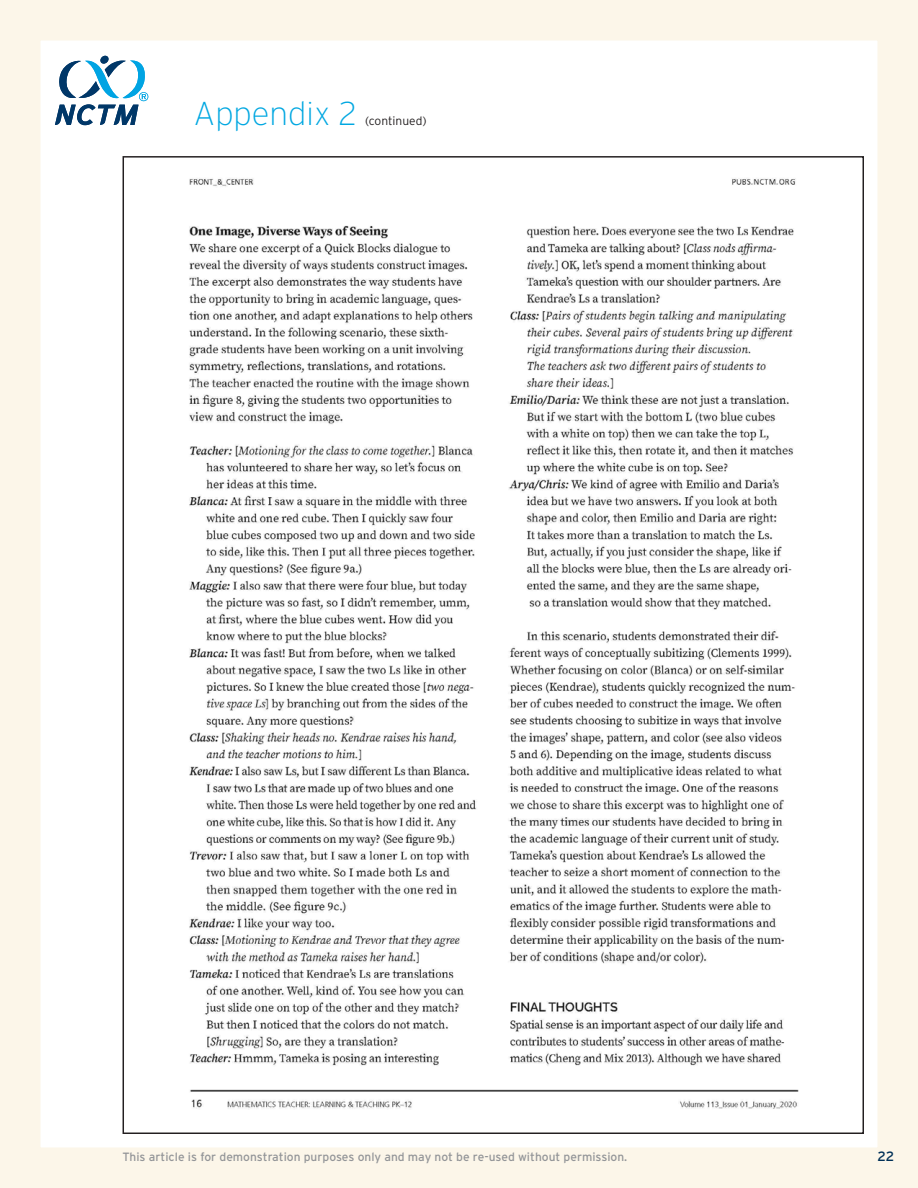
<style>
.page{position:relative;width:918px;height:1188px;background:#fff}
.page>*{position:absolute;margin:0;border:0;box-sizing:border-box;transform-origin:0 0}
.t1{font:200 33px "Interstate";color:#00a7e1}
.t2{font:13.5px "Interstate";color:#003057}
.t3{font:12px "Interstate";color:#939598}
.t4{font:300 12px "Interstate";color:#231f20}
</style>
<div class="page">
<div style="left:0;top:0;width:918px;height:1188px;border:40px solid #fcf6e9"></div>
<div style="left:100px;top:56px;width:9px;height:8px;background:#003768;border-radius:4px"></div>
<svg style="left:55px;top:60px;width:93px;height:65px"></svg>
<img style="left:189px;top:178px;width:610px;height:931px">
<h1 class="t1" style="left:194px;top:95px;width:165px">Appendix 2</h1>
<p class="t4" style="left:365px;top:114px;width:63px">(continued)</p>
<p class="t3" style="left:123px;top:1150px;width:505px">This article is for demonstration purposes only and may not be re-used without permission.</p>
<p class="t2" style="left:877px;top:1149px;width:18px">22</p>
</div>
